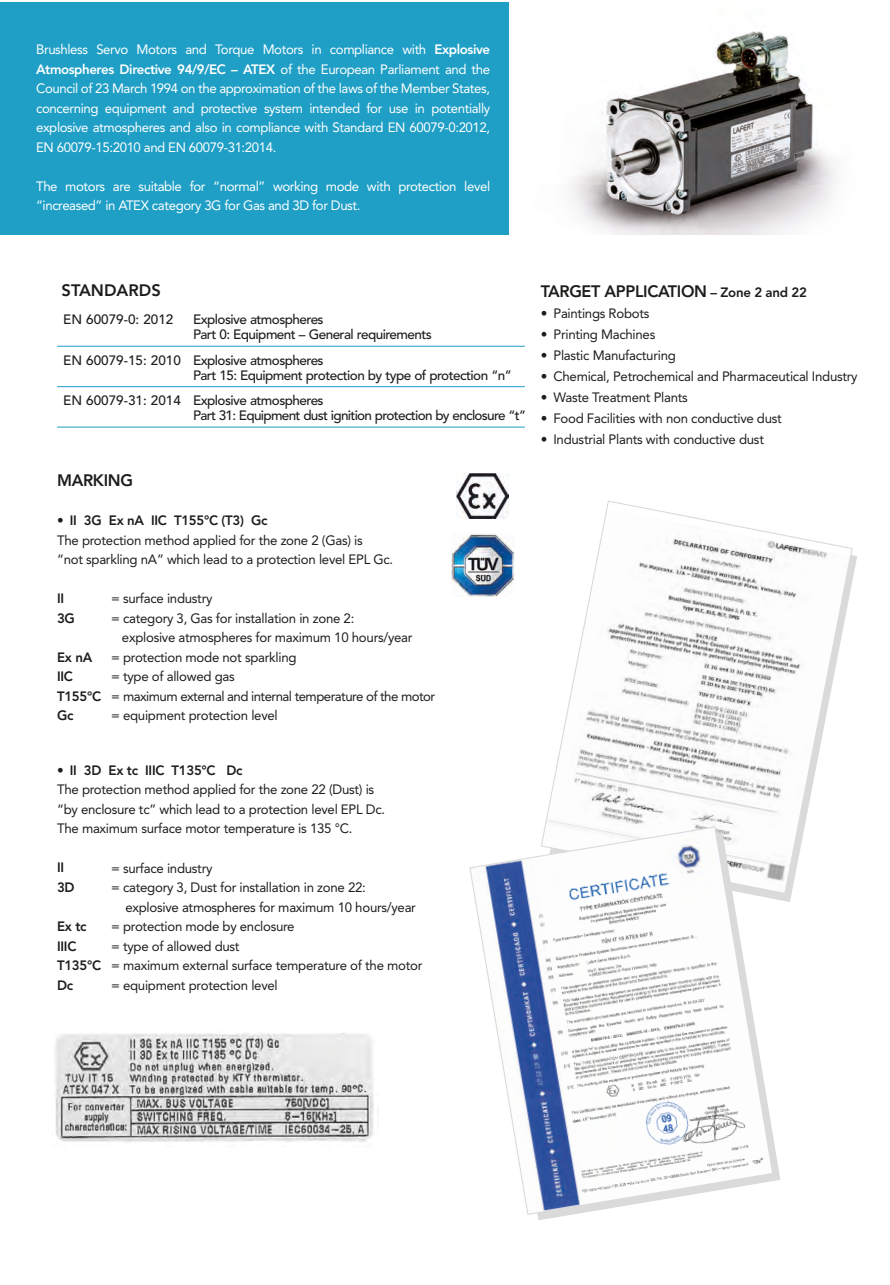
<style>
.page{position:relative;width:890px;height:1285px;background:#fff}
.page>*{position:absolute;margin:0;border:0;box-sizing:border-box;transform-origin:0 0}
.t1{font:800 16.5px "Avenir LT Std";letter-spacing:-.02em;color:#1d1d1b}
.t2{font:800 16.5px "Avenir LT Std";color:#1d1d1b}
.t3{font:13.5px "Avenir LT Std";letter-spacing:-.02em;color:#1d1d1b}
.t4{font:13.5px/19.5px "Avenir LT Std";letter-spacing:-.03em;color:#fff;text-align:justify}
.t5{font:500 13.5px "Avenir LT Std";letter-spacing:-.04em;color:#1d1d1b}
.t6{font:800 13.5px "Avenir LT Std";letter-spacing:-.02em;color:#1d1d1b}
.t7{font:13.5px "Avenir LT Std";letter-spacing:-.04em;color:#1d1d1b}
.t8{font:500 13.5px "Avenir LT Std";color:#1d1d1b}
.s1{font-weight:800}
.s2{font-size:13.5px}
</style>
<div class="page">
<img style="left:55px;top:1032px;width:324px;height:110px">
<svg style="left:545px;top:500px;width:308px;height:394px"></svg>
<svg style="left:538px;top:832px;width:242px;height:387px"></svg>
<svg style="left:469px;top:825px;width:305px;height:390px"></svg>
<img style="left:571px;top:31px;width:265px;height:203px">
<div style="left:0;top:2px;width:509px;height:232px;background:#1f9fc6"></div>
<hr style="left:57px;top:346px;width:468px;height:1px;background:#1f9fc6">
<hr style="left:57px;top:386px;width:468px;height:1px;background:#1f9fc6">
<hr style="left:57px;top:426px;width:468px;height:1px;background:#1f9fc6">
<img style="left:457px;top:473px;width:52px;height:45px">
<img style="left:451px;top:534px;width:64px;height:62px">
<p class="t4" style="left:36px;top:40px;width:456px">Brushless Servo Motors and Torque Motors in compliance with <span class="s1">Explosive Atmospheres Directive 94/9/EC – ATEX</span> of the European Parliament and the Council of 23 March 1994 on the approximation of the laws of the Member States, concerning equipment and protective system intended for use in potentially explosive atmospheres and also in compliance with Standard EN 60079-0:2012, EN 60079-15:2010 and EN 60079-31:2014.</p>
<p class="t4" style="left:36px;top:176px;width:456px">The motors are suitable for “normal” working mode with protection level “increased” in ATEX category 3G for Gas and 3D for Dust.</p>
<p class="t2" style="left:62px;top:281px;width:101px">STANDARDS</p>
<p class="t8" style="left:63px;top:311px;width:112px">EN 60079-0: 2012</p>
<p class="t5" style="left:193px;top:311px;width:132px">Explosive atmospheres</p>
<p class="t5" style="left:193px;top:326px;width:240px">Part 0: Equipment – General requirements</p>
<p class="t8" style="left:63px;top:352px;width:119px">EN 60079-15: 2010</p>
<p class="t5" style="left:193px;top:352px;width:132px">Explosive atmospheres</p>
<p class="t5" style="left:193px;top:367px;width:320px">Part 15: Equipment protection by type of protection “n”</p>
<p class="t8" style="left:63px;top:392px;width:119px">EN 60079-31: 2014</p>
<p class="t5" style="left:193px;top:392px;width:132px">Explosive atmospheres</p>
<p class="t5" style="left:193px;top:407px;width:335px">Part 31: Equipment dust ignition protection by enclosure “t”</p>
<p class="t1" style="left:57px;top:470px;width:77px">MARKING</p>
<p class="t6" style="left:57px;top:512px;width:212px">• II 3G Ex nA IIC T155°C (T3) Gc</p>
<p class="t3" style="left:57px;top:532px;width:307px">The protection method applied for the zone 2 (Gas) is</p>
<p class="t3" style="left:57px;top:551px;width:338px">“not sparkling nA” which lead to a protection level EPL Gc.</p>
<p class="t6" style="left:57px;top:590px;width:9px">II</p>
<p class="t3" style="left:111px;top:590px;width:103px">= surface industry</p>
<p class="t6" style="left:57px;top:610px;width:19px">3G</p>
<p class="t3" style="left:111px;top:610px;width:245px">= category 3, Gas for installation in zone 2:</p>
<p class="t3" style="left:122px;top:629px;width:292px">explosive atmospheres for maximum 10 hours/year</p>
<p class="t6" style="left:57px;top:649px;width:37px">Ex nA</p>
<p class="t3" style="left:111px;top:649px;width:187px">= protection mode not sparkling</p>
<p class="t6" style="left:57px;top:668px;width:17px">IIC</p>
<p class="t3" style="left:111px;top:668px;width:125px">= type of allowed gas</p>
<p class="t7" style="left:57px;top:688px;width:380px"><span class="s1">T155°C</span> = maximum external and internal temperature of the motor</p>
<p class="t6" style="left:57px;top:707px;width:18px">Gc</p>
<p class="t3" style="left:111px;top:707px;width:168px">= equipment protection level</p>
<p class="t1" style="left:541px;top:281px;width:268px">TARGET APPLICATION <span class="s2">– Zone 2 and 22</span></p>
<p class="t3" style="left:541px;top:305px;width:110px">• Paintings Robots</p>
<p class="t3" style="left:541px;top:326px;width:116px">• Printing Machines</p>
<p class="t3" style="left:541px;top:347px;width:137px">• Plastic Manufacturing</p>
<p class="t3" style="left:541px;top:368px;width:318px">• Chemical, Petrochemical and Pharmaceutical Industry</p>
<p class="t3" style="left:541px;top:389px;width:149px">• Waste Treatment Plants</p>
<p class="t3" style="left:541px;top:410px;width:243px">• Food Facilities with non conductive dust</p>
<p class="t3" style="left:541px;top:431px;width:225px">• Industrial Plants with conductive dust</p>
<p class="t6" style="left:57px;top:762px;width:187px">• II 3D Ex tc IIIC T135°C Dc</p>
<p class="t3" style="left:57px;top:781px;width:319px">The protection method applied for the zone 22 (Dust) is</p>
<p class="t3" style="left:57px;top:801px;width:330px">“by enclosure tc” which lead to a protection level EPL Dc.</p>
<p class="t3" style="left:57px;top:820px;width:297px">The maximum surface motor temperature is 135 °C.</p>
<p class="t6" style="left:57px;top:859px;width:9px">II</p>
<p class="t3" style="left:111px;top:859px;width:103px">= surface industry</p>
<p class="t6" style="left:57px;top:879px;width:19px">3D</p>
<p class="t3" style="left:111px;top:879px;width:256px">= category 3, Dust for installation in zone 22:</p>
<p class="t3" style="left:125px;top:898px;width:292px">explosive atmospheres for maximum 10 hours/year</p>
<p class="t6" style="left:57px;top:918px;width:31px">Ex tc</p>
<p class="t3" style="left:111px;top:918px;width:185px">= protection mode by enclosure</p>
<p class="t6" style="left:57px;top:937px;width:21px">IIIC</p>
<p class="t3" style="left:111px;top:937px;width:130px">= type of allowed dust</p>
<p class="t3" style="left:57px;top:957px;width:367px"><span class="s1">T135°C</span> = maximum external surface temperature of the motor</p>
<p class="t6" style="left:57px;top:976px;width:18px">Dc</p>
<p class="t3" style="left:111px;top:976px;width:168px">= equipment protection level</p>
</div>
